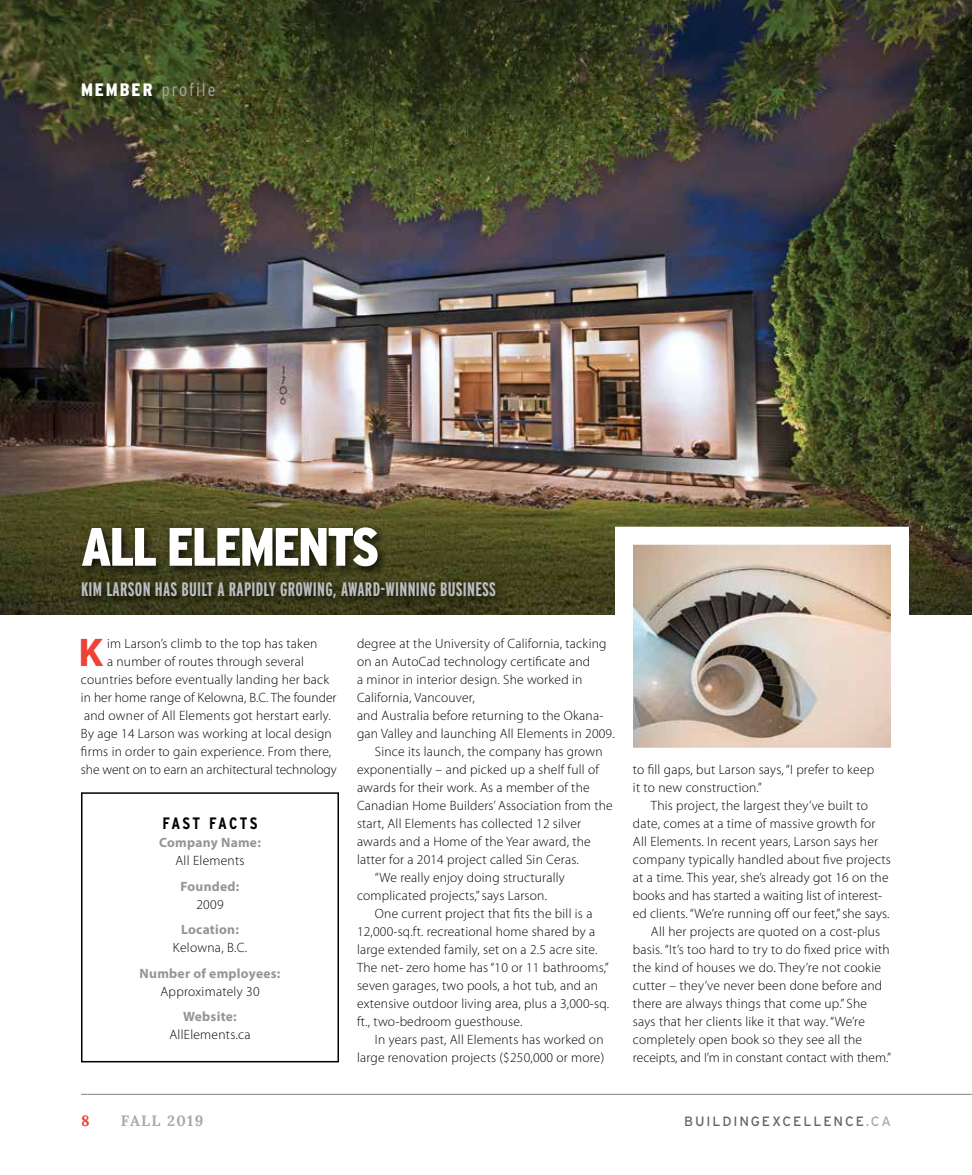
<style>
.page{position:relative;width:972px;height:1175px;background:#fff}
.page>*{position:absolute;margin:0;border:0;box-sizing:border-box;transform-origin:0 0}
.t1{font:900 condensed 53.85px "Interstate";letter-spacing:-.04em;color:#fff}
.t2{font:700 40.2px "Myriad Pro";color:#ef4136}
.t3{font:700 extra-condensed 19.5px "Interstate";letter-spacing:.015em;color:#bcbec0}
.t4{font:300 condensed 18px "Interstate";letter-spacing:.11em;color:#a7a9ac}
.t5{font:700 condensed 16.5px "Interstate";letter-spacing:.135em;color:#000}
.t6{font:700 14.85px "Lora";letter-spacing:.09em;color:#a7a9ac}
.t7{font:700 14.85px "Lora";color:#ef4136}
.t8{font:300 13.5px/18px "Myriad Pro";letter-spacing:.015em;color:#000;text-align:center}
.t9{font:700 13.5px "Myriad Pro";letter-spacing:.02em;color:#939598}
.t10{font:13.5px "Interstate";letter-spacing:.14em;color:#636466}
.s1{font-weight:900;color:#fff}
.s2{color:#a7a9ac}
</style>
<div class="page">
<img style="left:0;top:0;width:972px;height:614px">
<div style="left:77px;top:522px;width:430px;height:86px;background:#000;opacity:.75"></div>
<hr style="left:81px;top:1094px;width:891px;height:1px;background:#808285">
<div style="left:81px;top:792px;width:258px;height:270px;background:#fff;border:2px solid #000"></div>
<img style="left:606px;top:518px;width:312px;height:230px">
<h3 class="t4" style="left:81px;top:79px;width:136px"><span class="s1">MEMBER</span> profile</h3>
<h1 class="t1" style="left:81px;top:517px;width:300px">ALL ELEMENTS</h1>
<h3 class="t3" style="left:81px;top:578px;width:417px">KIM LARSON HAS BUILT A RAPIDLY GROWING, AWARD-WINNING BUSINESS</h3>
<p class="t8" style="left:81px;top:634px;width:257px">im Larson’s climb to the top has taken<br>a number of routes through several<br>countries before eventually landing her back in her home range of Kelowna, B.C. The founder and owner of All Elements got herstart early.<br>By age 14 Larson was working at local design firms in order to gain experience. From there, she went on to earn an architectural technology</p>
<p class="t5" style="left:163px;top:814px;width:96px">FAST FACTS</p>
<p class="t9" style="left:159px;top:833px;width:103px">Company Name:</p>
<p class="t8" style="left:175px;top:851px;width:71px">All Elements</p>
<p class="t9" style="left:181px;top:877px;width:60px">Founded:</p>
<p class="t8" style="left:196px;top:895px;width:29px">2009</p>
<p class="t9" style="left:181px;top:920px;width:59px">Location:</p>
<p class="t8" style="left:173px;top:938px;width:76px">Kelowna, B.C.</p>
<p class="t9" style="left:140px;top:964px;width:142px">Number of employees:</p>
<p class="t8" style="left:160px;top:981px;width:101px">Approximately 30</p>
<p class="t9" style="left:183px;top:1007px;width:55px">Website:</p>
<p class="t8" style="left:169px;top:1025px;width:83px">AllElements.ca</p>
<h2 class="t2" style="left:78px;top:626px;width:26px">K</h2>
<p class="t8" style="left:357px;top:634px;width:251px">degree at the University of California, tacking</p>
<p class="t8" style="left:357px;top:652px;width:235px">on an AutoCad technology certificate and</p>
<p class="t8" style="left:357px;top:670px;width:227px">a minor in interior design. She worked in</p>
<p class="t8" style="left:357px;top:688px;width:119px">California, Vancouver,</p>
<p class="t8" style="left:357px;top:706px;width:248px">and Australia before returning to the Okana-</p>
<p class="t8" style="left:357px;top:724px;width:259px">gan Valley and launching All Elements in 2009.</p>
<p class="t8" style="left:375px;top:742px;width:229px">Since its launch, the company has grown</p>
<p class="t8" style="left:357px;top:760px;width:243px">exponentially – and picked up a shelf full of</p>
<p class="t8" style="left:357px;top:778px;width:234px">awards for their work. As a member of the</p>
<p class="t8" style="left:357px;top:796px;width:257px">Canadian Home Builders’ Association from the</p>
<p class="t8" style="left:357px;top:814px;width:226px">start, All Elements has collected 12 silver</p>
<p class="t8" style="left:357px;top:832px;width:235px">awards and a Home of the Year award, the</p>
<p class="t8" style="left:357px;top:850px;width:223px">latter for a 2014 project called Sin Ceras.</p>
<p class="t8" style="left:375px;top:868px;width:191px">“We really enjoy doing structurally</p>
<p class="t8" style="left:357px;top:886px;width:192px">complicated projects,” says Larson.</p>
<p class="t8" style="left:375px;top:904px;width:219px">One current project that fits the bill is a</p>
<p class="t8" style="left:357px;top:922px;width:240px">12,000-sq.ft. recreational home shared by a</p>
<p class="t8" style="left:357px;top:940px;width:242px">large extended family, set on a 2.5 acre site.</p>
<p class="t8" style="left:357px;top:958px;width:253px">The net- zero home has “10 or 11 bathrooms,”</p>
<p class="t8" style="left:357px;top:976px;width:243px">seven garages, two pools, a hot tub, and an</p>
<p class="t8" style="left:357px;top:994px;width:254px">extensive outdoor living area, plus a 3,000-sq.</p>
<p class="t8" style="left:357px;top:1012px;width:167px">ft., two-bedroom guesthouse.</p>
<p class="t8" style="left:375px;top:1030px;width:230px">In years past, All Elements has worked on</p>
<p class="t8" style="left:357px;top:1048px;width:249px">large renovation projects ($250,000 or more)</p>
<p class="t8" style="left:633px;top:760px;width:243px;text-align:left">to fill gaps, but Larson says, “I prefer to keep it to new construction.”</p>
<p class="t8" style="left:651px;top:796px;width:218px">This project, the largest they’ve built to</p>
<p class="t8" style="left:633px;top:814px;width:244px">date, comes at a time of massive growth for</p>
<p class="t8" style="left:633px;top:832px;width:247px">All Elements. In recent years, Larson says her</p>
<p class="t8" style="left:633px;top:850px;width:259px">company typically handled about five projects</p>
<p class="t8" style="left:633px;top:868px;width:257px">at a time. This year, she’s already got 16 on the</p>
<p class="t8" style="left:633px;top:886px;width:251px">books and has started a waiting list of interest-</p>
<p class="t8" style="left:633px;top:904px;width:258px">ed clients. “We’re running off our feet,” she says.</p>
<p class="t8" style="left:651px;top:922px;width:231px">All her projects are quoted on a cost-plus</p>
<p class="t8" style="left:633px;top:940px;width:258px">basis. “It’s too hard to try to do fixed price with</p>
<p class="t8" style="left:633px;top:958px;width:250px">the kind of houses we do. They’re not cookie</p>
<p class="t8" style="left:633px;top:976px;width:251px">cutter – they’ve never been done before and</p>
<p class="t8" style="left:633px;top:994px;width:235px">there are always things that come up.” She</p>
<p class="t8" style="left:633px;top:1012px;width:233px">says that her clients like it that way. “We’re</p>
<p class="t8" style="left:633px;top:1030px;width:231px">completely open book so they see all the</p>
<p class="t8" style="left:633px;top:1048px;width:259px">receipts, and I’m in constant contact with them.”</p>
<p class="t7" style="left:81px;top:1110px;width:10px">8</p>
<p class="t6" style="left:121px;top:1110px;width:84px">FALL 2019</p>
<p class="t10" style="left:684px;top:1113px;width:208px">BUILDINGEXCELLENCE<span class="s2">.CA</span></p>
</div>
